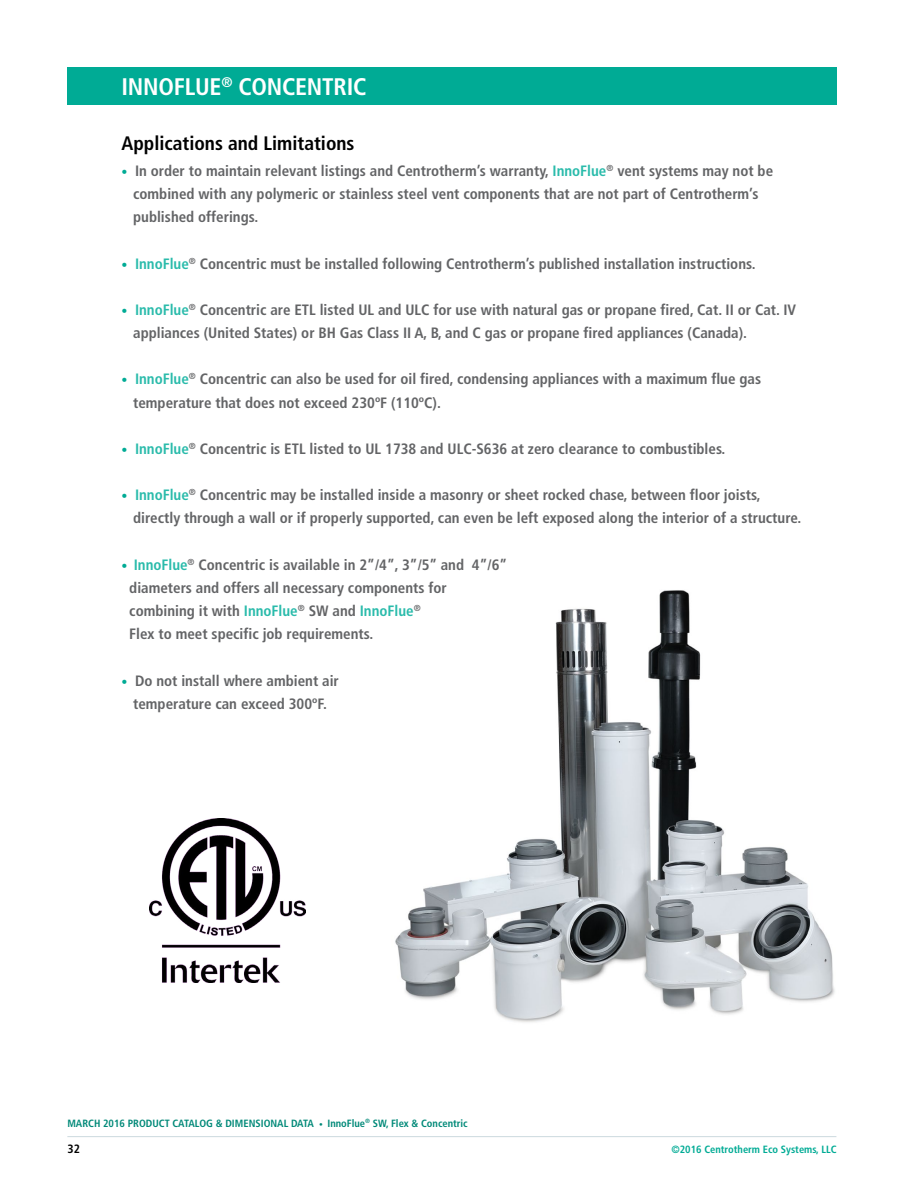
<style>
.page{position:relative;width:918px;height:1188px;background:#fff}
.page>*{position:absolute;margin:0;border:0;box-sizing:border-box;transform-origin:0 0}
.t1{font:700 condensed 24px "Frutiger";letter-spacing:-.01em;color:#fff}
.t2{font:700 condensed 19.5px "Frutiger";color:#000}
.t3{font:700 condensed 15px/23.1px "Frutiger";color:#636466}
.t4{font:700 condensed 12px "Frutiger";color:#000}
.t5{font:700 condensed 10.5px "Frutiger";color:#008978}
.t6{font:700 condensed 10.5px "Frutiger";color:#00ab95}
.s1{font-size:12px;color:#00ab95}
.s2{color:#2abbab}
.s3{font-size:7.5px}
</style>
<div class="page">
<hr style="left:67px;top:1136px;width:769px;height:1px;background:#ccd9de">
<div style="left:68px;top:68px;width:769px;height:37px;background:#00ab95"></div>
<img style="left:395px;top:590px;width:440px;height:432px">
<img style="left:150px;top:819px;width:155px;height:164px">
<h1 class="t1" style="left:80px;top:73px;width:288px">INNOFLUE<sup>®</sup> FLEX<sup>®</sup> CONCENTRIC</h1>
<h1 class="t1" style="left:122px;top:72px;width:102px">INNOFLUE</h1>
<h2 class="t2" style="left:122px;top:131px;width:235px">Applications and Limitations</h2>
<p class="t3" style="left:133px;top:159px;width:642px;text-indent:-12px"><span class="s1">•</span> In order to maintain relevant listings and Centrotherm’s warranty, <span class="s2">InnoFlue</span><sup>®</sup> vent systems may not be combined with any polymeric or stainless steel vent components that are not part of Centrotherm’s published offerings.</p>
<p class="t3" style="left:122px;top:252px;width:636px"><span class="s1">•</span> <span class="s2">InnoFlue</span><sup>®</sup> Concentric must be installed following Centrotherm’s published installation instructions.</p>
<p class="t3" style="left:133px;top:298px;width:665px;text-indent:-12px"><span class="s1">•</span> <span class="s2">InnoFlue</span><sup>®</sup> Concentric are ETL listed UL and ULC for use with natural gas or propane fired, Cat. II or Cat. IV appliances (United States) or BH Gas Class II A, B, and C gas or propane fired appliances (Canada).</p>
<p class="t3" style="left:133px;top:368px;width:629px;text-indent:-12px"><span class="s1">•</span> <span class="s2">InnoFlue</span><sup>®</sup> Concentric can also be used for oil fired, condensing appliances with a maximum flue gas temperature that does not exceed 230ºF (110ºC).</p>
<p class="t3" style="left:122px;top:437px;width:605px"><span class="s1">•</span> <span class="s2">InnoFlue</span><sup>®</sup> Concentric is ETL listed to UL 1738 and ULC-S636 at zero clearance to combustibles.</p>
<p class="t3" style="left:133px;top:484px;width:670px;text-indent:-12px"><span class="s1">•</span> <span class="s2">InnoFlue</span><sup>®</sup> Concentric may be installed inside a masonry or sheet rocked chase, between floor joists, directly through a wall or if properly supported, can even be left exposed along the interior of a structure.</p>
<p class="t3" style="left:129px;top:553px;width:379px;text-indent:-8px"><span class="s1">•</span> <span class="s2">InnoFlue</span><sup>®</sup> Concentric is available in 2”/4”, 3”/5” and 4”/6” diameters and offers all necessary components for combining it with <span class="s2">InnoFlue</span><sup>®</sup> SW and <span class="s2">InnoFlue</span><sup>®<br></sup>Flex to meet specific job requirements.</p>
<p class="t3" style="left:122px;top:669px;width:219px;text-align:center"><span class="s1">•</span> Do not install where ambient air temperature can exceed 300ºF.</p>
<p class="t5" style="left:67px;top:1117px;width:402px">MARCH 2016 PRODUCT CATALOG &amp; DIMENSIONAL DATA <span class="s3">•</span> InnoFlue<sup>®</sup> SW, Flex &amp; Concentric</p>
<p class="t4" style="left:68px;top:1142px;width:14px">32</p>
<p class="t6" style="left:671px;top:1144px;width:167px">©2016 Centrotherm Eco Systems, LLC</p>
</div>
